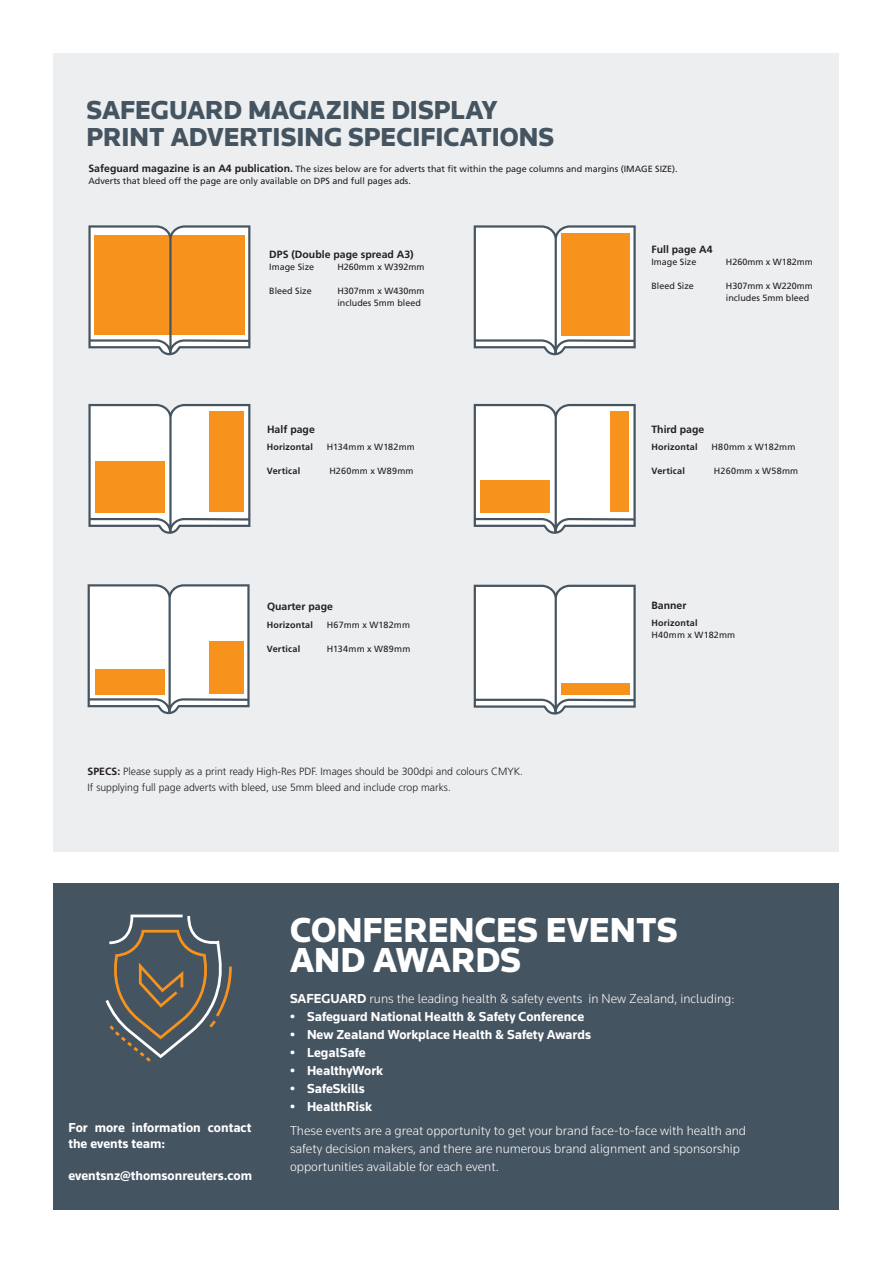
<style>
.page{position:relative;width:893px;height:1263px;background:#fff}
.page>*{position:absolute;margin:0;border:0;box-sizing:border-box;transform-origin:0 0}
.t1{font:900 36px/30px "Knowledge";color:#fff}
.t2{font:900 27px/27px "Knowledge";color:#455461}
.t3{font:300 13.5px/18px "Knowledge";color:#fff}
.t4{font:700 13.5px/16.2px "Knowledge";color:#fff}
.t5{font:300 10.5px/15.6px "Frutiger";color:#231f20}
.t6{font:700 10.5px "Frutiger";color:#231f20}
.t7{font:9px/12px "Frutiger";color:#231f20}
.t8{font:700 9px "Frutiger";letter-spacing:.02em;color:#231f20}
.t9{font:9px "Frutiger";letter-spacing:.03em;color:#231f20}
.t10{font:9px "Frutiger";letter-spacing:.025em;color:#231f20}
.t11{font:9px "Frutiger";letter-spacing:.02em;color:#231f20}
.s1{font-weight:700;font-size:10.5px}
.s2{font-weight:700}
</style>
<div class="page">
<div style="left:54px;top:54px;width:785px;height:798px;background:#eceeef"></div>
<div style="left:54px;top:884px;width:785px;height:326px;background:#455461"></div>
<svg style="left:106px;top:914px;width:126px;height:148px"></svg>
<svg style="left:88px;top:225px;width:162px;height:130px;background:#e8a250"></svg>
<svg style="left:474px;top:225px;width:162px;height:130px;background:#eacaa3"></svg>
<svg style="left:88px;top:404px;width:162px;height:130px;background:#ebcaa3"></svg>
<svg style="left:474px;top:404px;width:162px;height:130px;background:#ebd9c2"></svg>
<svg style="left:474px;top:585px;width:162px;height:129px;background:#edeae7"></svg>
<svg style="left:88px;top:584px;width:162px;height:130px;background:#ecdcc8"></svg>
<h2 class="t2" style="left:87px;top:96px;width:469px">SAFEGUARD MAGAZINE DISPLAY<br>PRINT ADVERTISING SPECIFICATIONS</h2>
<p class="t7" style="left:88px;top:163px;width:591px"><span class="s1">Safeguard magazine is an A4 publication.</span> The sizes below are for adverts that fit within the page columns and margins (IMAGE SIZE).<br>Adverts that bleed off the page are only available on DPS and full pages ads.</p>
<p class="t6" style="left:269px;top:248px;width:146px">DPS (Double page spread A3)</p>
<p class="t7" style="left:269px;top:260px;width:47px">Image Size</p>
<p class="t7" style="left:337px;top:260px;width:89px">H260mm x W392mm</p>
<p class="t7" style="left:269px;top:284px;width:44px">Bleed Size</p>
<p class="t7" style="left:337px;top:284px;width:89px">H307mm x W430mm includes 5mm bleed</p>
<p class="t6" style="left:267px;top:423px;width:49px">Half page</p>
<p class="t8" style="left:267px;top:442px;width:48px">Horizontal</p>
<p class="t7" style="left:327px;top:441px;width:90px">H134mm x W182mm</p>
<p class="t8" style="left:267px;top:466px;width:35px">Vertical</p>
<p class="t9" style="left:329px;top:466px;width:86px">H260mm x W89mm</p>
<p class="t6" style="left:267px;top:600px;width:67px">Quarter page</p>
<p class="t8" style="left:267px;top:619px;width:48px">Horizontal</p>
<p class="t11" style="left:327px;top:619px;width:85px">H67mm x W182mm</p>
<p class="t8" style="left:267px;top:643px;width:35px">Vertical</p>
<p class="t9" style="left:327px;top:643px;width:85px">H134mm x W89mm</p>
<p class="t5" style="left:88px;top:764px;width:437px"><span class="s2">SPECS:</span> Please supply as a print ready High-Res PDF. Images should be 300dpi and colours CMYK.<br>If supplying full page adverts with bleed, use 5mm bleed and include crop marks.</p>
<p class="t6" style="left:651px;top:243px;width:63px">Full page A4</p>
<p class="t7" style="left:651px;top:256px;width:47px">Image Size</p>
<p class="t7" style="left:726px;top:256px;width:89px">H260mm x W182mm</p>
<p class="t7" style="left:651px;top:280px;width:44px">Bleed Size</p>
<p class="t7" style="left:726px;top:280px;width:89px">H307mm x W220mm includes 5mm bleed</p>
<p class="t6" style="left:651px;top:423px;width:54px">Third page</p>
<p class="t8" style="left:651px;top:442px;width:48px">Horizontal</p>
<p class="t10" style="left:711px;top:442px;width:85px">H80mm x W182mm</p>
<p class="t8" style="left:651px;top:466px;width:35px">Vertical</p>
<p class="t9" style="left:714px;top:466px;width:86px">H260mm x W58mm</p>
<p class="t6" style="left:651px;top:599px;width:37px">Banner</p>
<p class="t8" style="left:651px;top:618px;width:48px">Horizontal</p>
<p class="t10" style="left:651px;top:630px;width:85px">H40mm x W182mm</p>
<h3 class="t4" style="left:68px;top:1119px;width:185px">For more information contact the events team:</h3>
<h3 class="t4" style="left:68px;top:1167px;width:185px">eventsnz@thomsonreuters.com</h3>
<h1 class="t1" style="left:290px;top:915px;width:389px">CONFERENCES EVENTS<br>AND AWARDS</h1>
<h3 class="t3" style="left:290px;top:990px;width:446px"><span class="s2">SAFEGUARD</span> runs the leading health &amp; safety events in New Zealand, including:</h3>
<h3 class="t4" style="left:290px;top:1009px;width:296px">• Safeguard National Health &amp; Safety Conference</h3>
<h3 class="t4" style="left:290px;top:1027px;width:302px">• New Zealand Workplace Health &amp; Safety Awards</h3>
<h3 class="t4" style="left:290px;top:1045px;width:77px">• LegalSafe</h3>
<h3 class="t4" style="left:290px;top:1063px;width:95px">• HealthyWork</h3>
<h3 class="t4" style="left:290px;top:1081px;width:76px">• SafeSkills</h3>
<h3 class="t4" style="left:290px;top:1099px;width:83px">• HealthRisk</h3>
<h3 class="t3" style="left:290px;top:1122px;width:458px">These events are a great opportunity to get your brand face-to-face with health and safety decision makers, and there are numerous brand alignment and sponsorship opportunities available for each event.</h3>
</div>
